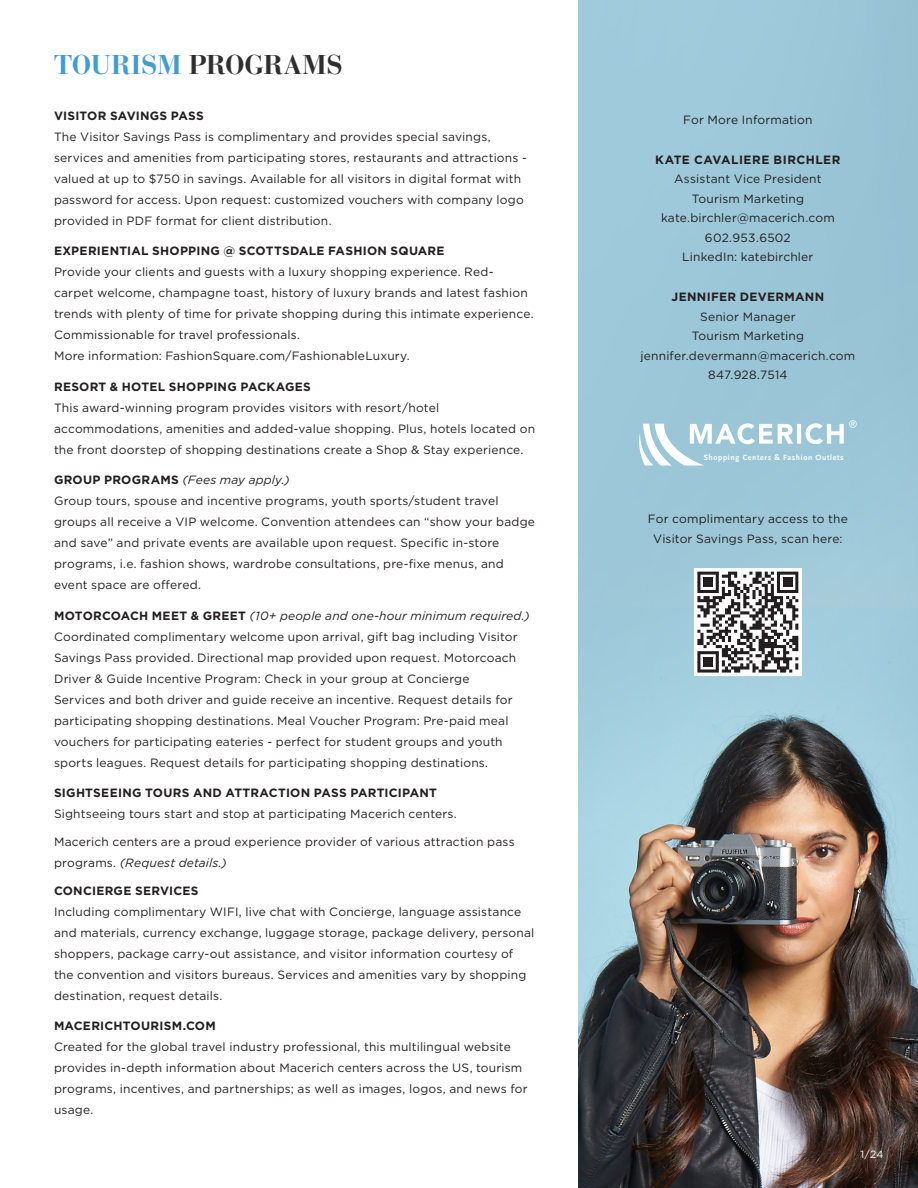
<style>
.page{position:relative;width:918px;height:1188px;background:#fff}
.page>*{position:absolute;margin:0;border:0;box-sizing:border-box;transform-origin:0 0}
.TOURISM_FACT_SHEET{font:700 27px "Bauer Bodoni Std";color:#2e2f2e}
.BODY_COPY{font:12px/21px "Gotham";letter-spacing:.015em;color:#231f20}
.Contact-Title{font:12px/19.5px "Gotham";letter-spacing:.015em;color:#231f20;text-align:center}
.SUB-HEAD{font:700 12px "Gotham";letter-spacing:.02em;color:#231f20}
.SUB-HEAD-2{font:italic 12px "Gotham";letter-spacing:.01em;color:#231f20}
.Contact-Name{font:700 12px "Gotham";letter-spacing:.04em;color:#231f20}
.CONTACT_INFO_-_HEADLINE{font:12px "Gotham";letter-spacing:.015em;color:#231f20}
.Contact_Name{font:700 12px "Gotham";letter-spacing:.025em;color:#231f20}
.Contact-Title-2{font:10.5px "Gotham";color:#fff}
.t1{font:700 7.95px "Scala Sans LF";letter-spacing:.08em;color:#fff}
.s1{color:#429bd3}
.s2{font-weight:700;font-style:normal}
.s3{font-style:italic}
.s4{font-weight:700}
</style>
<div class="page">
<img style="left:579px;top:0;width:339px;height:1188px">
<svg style="left:639px;top:420px;width:218px;height:46px"></svg>
<svg style="left:692px;top:567px;width:111px;height:111px"></svg>
<p class="TOURISM_FACT_SHEET" style="left:54px;top:48px;width:290px"><span class="s1">TOURISM</span> PROGRAMS</p>
<p class="SUB-HEAD" style="left:54px;top:108px;width:151px">VISITOR SAVINGS PASS</p>
<p class="BODY_COPY" style="left:54px;top:126px;width:475px">The Visitor Savings Pass is complimentary and provides special savings, services and amenities from participating stores, restaurants and attractions - valued at up to $750 in savings. Available for all visitors in digital format with password for access. Upon request: customized vouchers with company logo provided in PDF format for client distribution.</p>
<p class="SUB-HEAD" style="left:54px;top:243px;width:392px">EXPERIENTIAL SHOPPING @ SCOTTSDALE FASHION SQUARE</p>
<p class="BODY_COPY" style="left:54px;top:261px;width:481px">Provide your clients and guests with a luxury shopping experience. Red&shy;carpet welcome, champagne toast, history of luxury brands and latest fashion trends with plenty of time for private shopping during this intimate experience.<br>Commissionable for travel professionals.<br>More information: FashionSquare.com/FashionableLuxury.</p>
<p class="SUB-HEAD" style="left:54px;top:378px;width:258px">RESORT &amp; HOTEL SHOPPING PACKAGES</p>
<p class="BODY_COPY" style="left:54px;top:397px;width:483px">This award-winning program provides visitors with resort/hotel accommodations, amenities and added-value shopping. Plus, hotels located on the front doorstep of shopping destinations create a Shop &amp; Stay experience.</p>
<p class="SUB-HEAD-2" style="left:54px;top:472px;width:237px"><span class="s2">GROUP PROGRAMS</span> (Fees may apply.)</p>
<p class="BODY_COPY" style="left:54px;top:490px;width:483px">Group tours, spouse and incentive programs, youth sports/student travel groups all receive a VIP welcome. Convention attendees can “show your badge and save” and private events are available upon request. Specific in-store programs, i.e. fashion shows, wardrobe consultations, pre-fixe menus, and event space are offered.</p>
<p class="SUB-HEAD-2" style="left:54px;top:608px;width:477px"><span class="s2">MOTORCOACH MEET &amp; GREET</span> (10+ people and one-hour minimum required.)</p>
<p class="BODY_COPY" style="left:54px;top:626px;width:465px">Coordinated complimentary welcome upon arrival, gift bag including Visitor Savings Pass provided. Directional map provided upon request. Motorcoach Driver &amp; Guide Incentive Program: Check in your group at Concierge Services and both driver and guide receive an incentive. Request details for participating shopping destinations. Meal Voucher Program: Pre-paid meal vouchers for participating eateries - perfect for student groups and youth sports leagues. Request details for participating shopping destinations.</p>
<p class="SUB-HEAD" style="left:54px;top:785px;width:384px">SIGHTSEEING TOURS AND ATTRACTION PASS PARTICIPANT</p>
<p class="BODY_COPY" style="left:54px;top:803px;width:404px">Sightseeing tours start and stop at participating Macerich centers.</p>
<p class="BODY_COPY" style="left:54px;top:831px;width:462px">Macerich centers are a proud experience provider of various attraction pass programs. <span class="s3">(Request details.)</span></p>
<p class="BODY_COPY" style="left:54px;top:880px;width:482px"><span class="s4">CONCIERGE SERVICES<br></span>Including complimentary WIFI, live chat with Concierge, language assistance and materials, currency exchange, luggage storage, package delivery, personal shoppers, package carry-out assistance, and visitor information courtesy of the convention and visitors bureaus. Services and amenities vary by shopping destination, request details.</p>
<p class="SUB-HEAD" style="left:54px;top:1018px;width:163px">MACERICHTOURISM.COM</p>
<p class="BODY_COPY" style="left:54px;top:1036px;width:475px">Created for the global travel industry professional, this multilingual website provides in-depth information about Macerich centers across the US, tourism programs, incentives, and partnerships; as well as images, logos, and news for usage.</p>
<p class="CONTACT_INFO_-_HEADLINE" style="left:683px;top:112px;width:131px">For More Information</p>
<p class="Contact-Name" style="left:655px;top:152px;width:187px">KATE CAVALIERE BIRCHLER</p>
<p class="Contact-Title" style="left:674px;top:169px;width:149px">Assistant Vice President</p>
<p class="Contact-Title" style="left:692px;top:189px;width:114px">Tourism Marketing</p>
<p class="Contact-Title" style="left:661px;top:208px;width:175px">kate.birchler@macerich.com</p>
<p class="Contact-Title" style="left:705px;top:228px;width:87px">602.953.6502</p>
<p class="Contact-Title" style="left:682px;top:247px;width:133px">LinkedIn: katebirchler</p>
<p class="Contact_Name" style="left:672px;top:289px;width:154px">JENNIFER DEVERMANN</p>
<p class="Contact-Title" style="left:700px;top:306px;width:97px">Senior Manager</p>
<p class="Contact-Title" style="left:692px;top:326px;width:114px">Tourism Marketing</p>
<p class="Contact-Title" style="left:641px;top:345px;width:216px">jennifer.devermann@macerich.com</p>
<p class="Contact-Title" style="left:708px;top:365px;width:81px">847.928.7514</p>
<p class="t1" style="left:704px;top:453px;width:141px">Shopping Centers &amp; Fashion Outlets</p>
<p class="Contact-Title" style="left:648px;top:509px;width:202px">For complimentary access to the<br>Visitor Savings Pass, scan here:</p>
<p class="Contact-Title-2" style="left:861px;top:1148px;width:24px">1/24</p>
</div>
